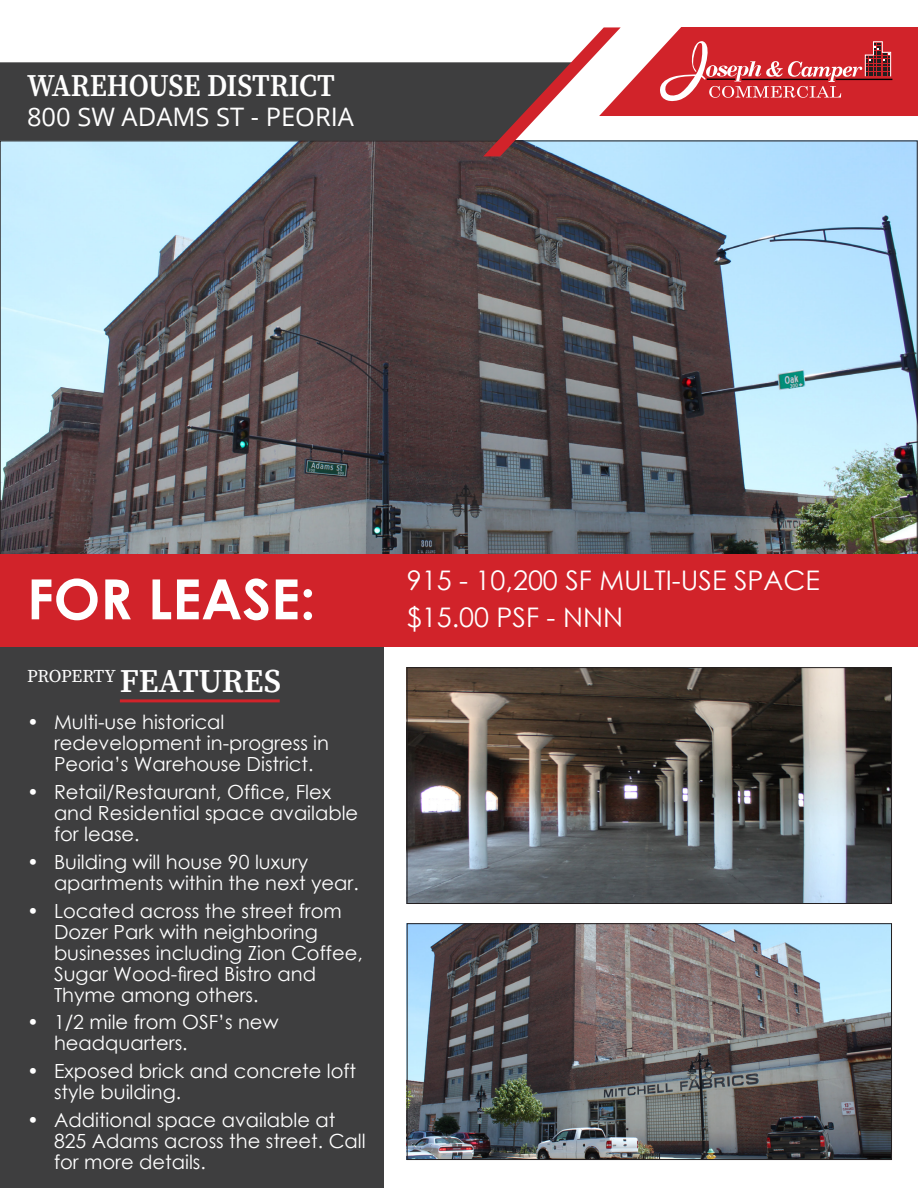
<style>
.page{position:relative;width:918px;height:1188px;background:#fff}
.page>*{position:absolute;margin:0;border:0;box-sizing:border-box;transform-origin:0 0}
.t1{font:700 55.5px "Century Gothic";color:#fff}
.t2{font:31.5px "Source Serif Variable";letter-spacing:-.005em;color:#fff;scale:.91 1}
.t3{font:27px "Century Gothic";color:#fff}
.t4{font:25.5px "Open Sans";color:#fff}
.t5{font:19.5px/21px "Century Gothic";color:#fff}
.t6{font:18px "Source Serif Variable";letter-spacing:-.01em;color:#fff}
.s1{font-size:33px}
</style>
<div class="page">
<img style="left:2px;top:143px;width:913px;height:411px">
<div style="left:0;top:639px;width:383px;height:549px;background:#3e3e3f"></div>
<div style="left:0;top:554px;width:918px;height:93px;background:#d1232a"></div>
<div style="left:0;top:62px;width:483px;height:79px;background:#3e3e3f"></div>
<svg style="left:483px;top:27px;width:435px;height:129px"></svg>
<hr style="left:120px;top:699px;width:160px;height:3px;background:#d1232a">
<img style="left:409px;top:925px;width:481px;height:233px">
<div style="left:407px;top:923px;width:485px;height:237px;border:1px solid #231f20"></div>
<img style="left:409px;top:669px;width:481px;height:233px">
<div style="left:407px;top:667px;width:485px;height:237px;border:1px solid #231f20"></div>
<p class="t2" style="left:27px;top:64px;width:340px">WAREHOUSE DISTRICT</p>
<p class="t4" style="left:27px;top:100px;width:329px">800 SW ADAMS ST - PEORIA</p>
<p class="t1" style="left:27px;top:557px;width:290px">FOR LEASE:</p>
<p class="t6" style="left:27px;top:664px;width:256px">PROPERTY <span class="s1">FEATURES</span></p>
<p class="t5" style="left:54px;top:712px;width:277px;text-indent:-27px">• Multi-use historical redevelopment in-progress in<br>Peoria’s Warehouse District.</p>
<p class="t5" style="left:54px;top:781px;width:306px;text-indent:-27px">• Retail/Restaurant, Office, Flex and Residential space available for lease.</p>
<p class="t5" style="left:54px;top:851px;width:306px;text-indent:-27px">• Building will house 90 luxury apartments within the next year.</p>
<p class="t5" style="left:54px;top:900px;width:310px;text-indent:-27px">• Located across the street from<br>Dozer Park with neighboring businesses including Zion Coffee,<br>Sugar Wood-fired Bistro and<br>Thyme among others.</p>
<p class="t5" style="left:54px;top:1012px;width:226px;text-indent:-27px">• 1/2 mile from OSF’s new headquarters.</p>
<p class="t5" style="left:54px;top:1060px;width:304px;text-indent:-27px">• Exposed brick and concrete loft style building.</p>
<p class="t5" style="left:54px;top:1109px;width:313px;text-indent:-27px">• Additional space available at<br>825 Adams across the street. Call for more details.</p>
<p class="t3" style="left:407px;top:561px;width:415px">915 - 10,200 SF MULTI-USE SPACE</p>
<p class="t3" style="left:407px;top:599px;width:218px">$15.00 PSF - NNN</p>
</div>
